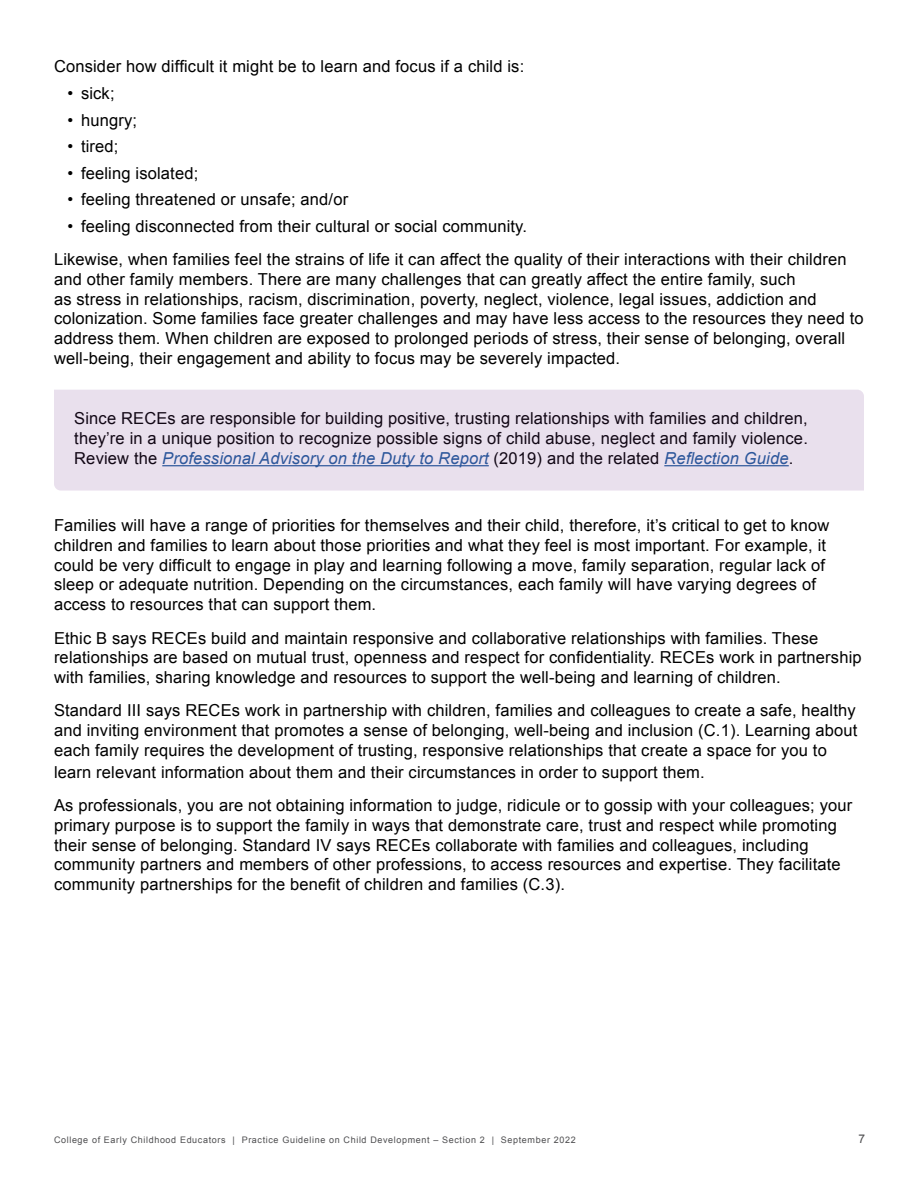
<style>
.page{position:relative;width:918px;height:1188px;background:#fff}
.page>*{position:absolute;margin:0;border:0;box-sizing:border-box;transform-origin:0 0}
.t1{font:16.5px/19.8px "Arial";letter-spacing:.01em;color:#000}
.t2{font:12px "Arial";color:#4d4d4f}
.t3{font:9px "Arial";letter-spacing:.07em;color:#4d4d4f}
.s1{font-style:italic;color:#215e9e}
</style>
<div class="page">
<div style="left:54px;top:390px;width:810px;height:101px;background:#e9e0ed"></div>
<p class="t1" style="left:54px;top:57px;width:472px">Consider how difficult it might be to learn and focus if a child is:</p>
<p class="t1" style="left:68px;top:84px;width:49px">• sick;</p>
<p class="t1" style="left:68px;top:110px;width:71px">• hungry;</p>
<p class="t1" style="left:68px;top:137px;width:53px">• tired;</p>
<p class="t1" style="left:68px;top:163px;width:132px">• feeling isolated;</p>
<p class="t1" style="left:68px;top:190px;width:282px">• feeling threatened or unsafe; and/or</p>
<p class="t1" style="left:68px;top:216px;width:461px">• feeling disconnected from their cultural or social community.</p>
<p class="t1" style="left:54px;top:250px;width:811px">Likewise, when families feel the strains of life it can affect the quality of their interactions with their children and other family members. There are many challenges that can greatly affect the entire family, such<br>as stress in relationships, racism, discrimination, poverty, neglect, violence, legal issues, addiction and colonization. Some families face greater challenges and may have less access to the resources they need to address them. When children are exposed to prolonged periods of stress, their sense of belonging, overall well-being, their engagement and ability to focus may be severely impacted.</p>
<p class="t1" style="left:74px;top:409px;width:735px;text-align:justify">Since RECEs are responsible for building positive, trusting relationships with families and children, they’re in a unique position to recognize possible signs of child abuse, neglect and family violence.<br>Review the <span class="s1">Professional Advisory on the Duty to Report</span> (2019) and the related <span class="s1">Reflection Guide</span>.</p>
<p class="t1" style="left:54px;top:516px;width:777px">Families will have a range of priorities for themselves and their child, therefore, it’s critical to get to know children and families to learn about those priorities and what they feel is most important. For example, it could be very difficult to engage in play and learning following a move, family separation, regular lack of sleep or adequate nutrition. Depending on the circumstances, each family will have varying degrees of access to resources that can support them.</p>
<p class="t1" style="left:54px;top:628px;width:809px">Ethic B says RECEs build and maintain responsive and collaborative relationships with families. These relationships are based on mutual trust, openness and respect for confidentiality. RECEs work in partnership with families, sharing knowledge and resources to support the well-being and learning of children.</p>
<p class="t1" style="left:54px;top:701px;width:805px;text-align:justify">Standard III says RECEs work in partnership with children, families and colleagues to create a safe, healthy and inviting environment that promotes a sense of belonging, well-being and inclusion (C.1). Learning about each family requires the development of trusting, responsive relationships that create a space for you to</p>
<p class="t1" style="left:54px;top:762px;width:652px">learn relevant information about them and their circumstances in order to support them.</p>
<p class="t1" style="left:54px;top:795px;width:800px">As professionals, you are not obtaining information to judge, ridicule or to gossip with your colleagues; your primary purpose is to support the family in ways that demonstrate care, trust and respect while promoting their sense of belonging. Standard IV says RECEs collaborate with families and colleagues, including community partners and members of other professions, to access resources and expertise. They facilitate community partnerships for the benefit of children and families (C.3).</p>
<p class="t3" style="left:54px;top:1134px;width:523px">College of Early Childhood Educators | Practice Guideline on Child Development – Section 2 | September 2022</p>
<p class="t2" style="left:858px;top:1131px;width:8px">7</p>
</div>
